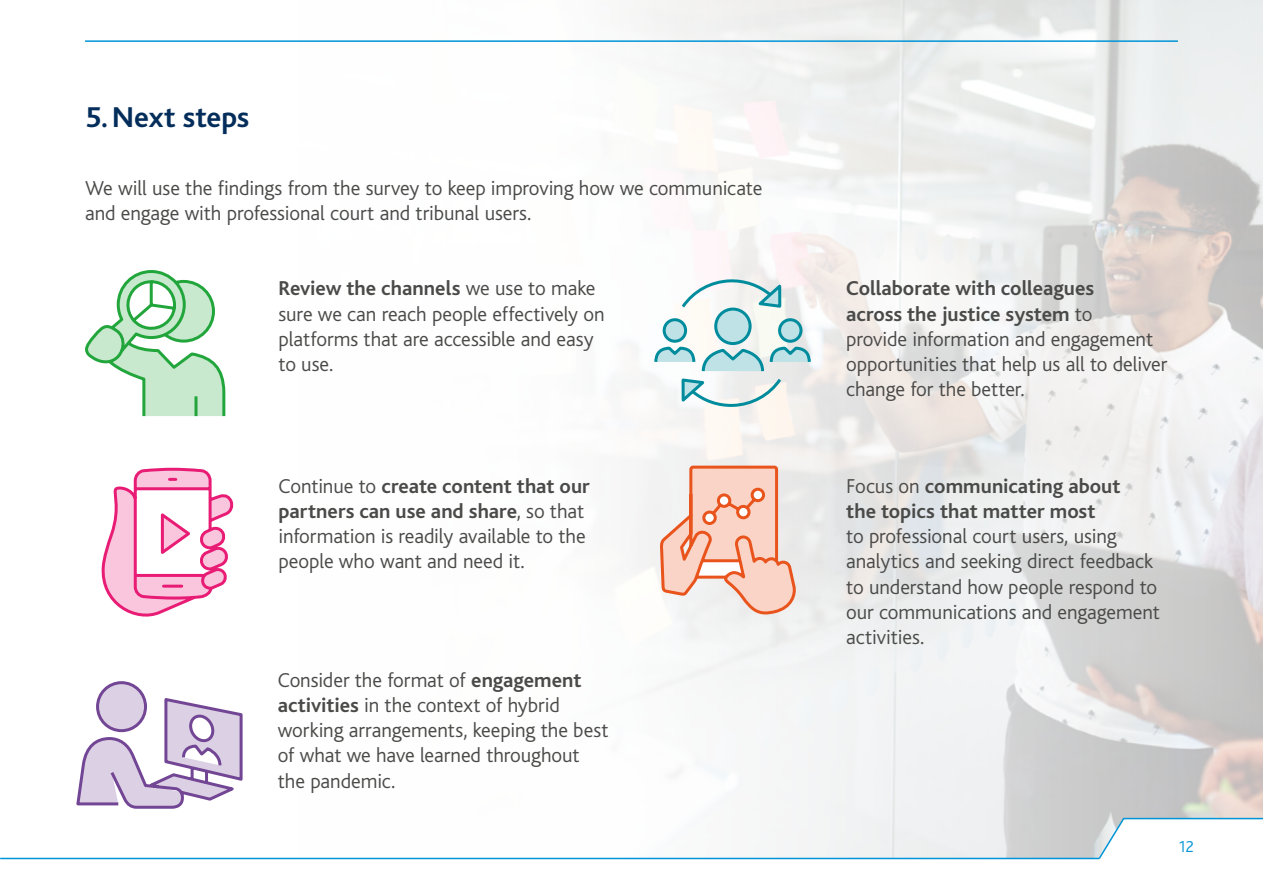
<style>
.page{position:relative;width:1263px;height:893px;background:#fff}
.page>*{position:absolute;margin:0;border:0;box-sizing:border-box;transform-origin:0 0}
.t1{font:700 30px "Bliss";color:#032d5a}
.Body_text{font:300 21px/25.2px "Bliss";letter-spacing:-.005em;color:#4a4a49}
.standfirst{font:300 21px/25.2px "Bliss";letter-spacing:-.005em;color:#4a4a49}
.t2{font:300 16.5px "Bliss";color:#0095d6}
.s1{font-weight:700}
</style>
<div class="page">
<img style="left:185px;top:0;width:1078px;height:858px">
<svg style="left:76px;top:680px;width:169px;height:130px"></svg>
<svg style="left:660px;top:464px;width:139px;height:152px"></svg>
<svg style="left:653px;top:279px;width:159px;height:129px"></svg>
<svg style="left:85px;top:269px;width:142px;height:150px"></svg>
<svg style="left:101px;top:466px;width:134px;height:156px"></svg>
<svg style="left:1097px;top:817px;width:166px;height:43px"></svg>
<div style="left:1178px;top:839px;width:85px;height:54px;background:#fff"></div>
<hr style="left:1px;top:858px;width:1098px;height:1px;background:#0095d6">
<hr style="left:85px;top:40px;width:1093px;height:2px;background:#0095d6">
<p class="t1" style="left:85px;top:101px;width:166px">5.Next steps</p>
<p class="standfirst" style="left:85px;top:176px;width:679px">We will use the findings from the survey to keep improving how we communicate and engage with professional court and tribunal users.</p>
<p class="Body_text" style="left:279px;top:276px;width:328px"><span class="s1">Review the channels</span> we use to make sure we can reach people effectively on platforms that are accessible and easy to use.</p>
<p class="Body_text" style="left:279px;top:474px;width:313px">Continue to <span class="s1">create content that our partners can use and share</span>, so that information is readily available to the people who want and need it.</p>
<p class="Body_text" style="left:278px;top:668px;width:332px">Consider the format of <span class="s1">engagement activities</span> in the context of hybrid working arrangements, keeping the best of what we have learned throughout the pandemic.</p>
<p class="Body_text" style="left:846px;top:276px;width:323px"><span class="s1">Collaborate with colleagues<br>across the justice system</span> to<br>provide information and engagement opportunities that help us all to deliver change for the better.</p>
<p class="Body_text" style="left:846px;top:474px;width:315px">Focus on <span class="s1">communicating about<br>the topics that matter most<br></span>to professional court users, using analytics and seeking direct feedback to understand how people respond to our communications and engagement activities.</p>
<p class="t2" style="left:1178px;top:838px;width:18px">12</p>
</div>
